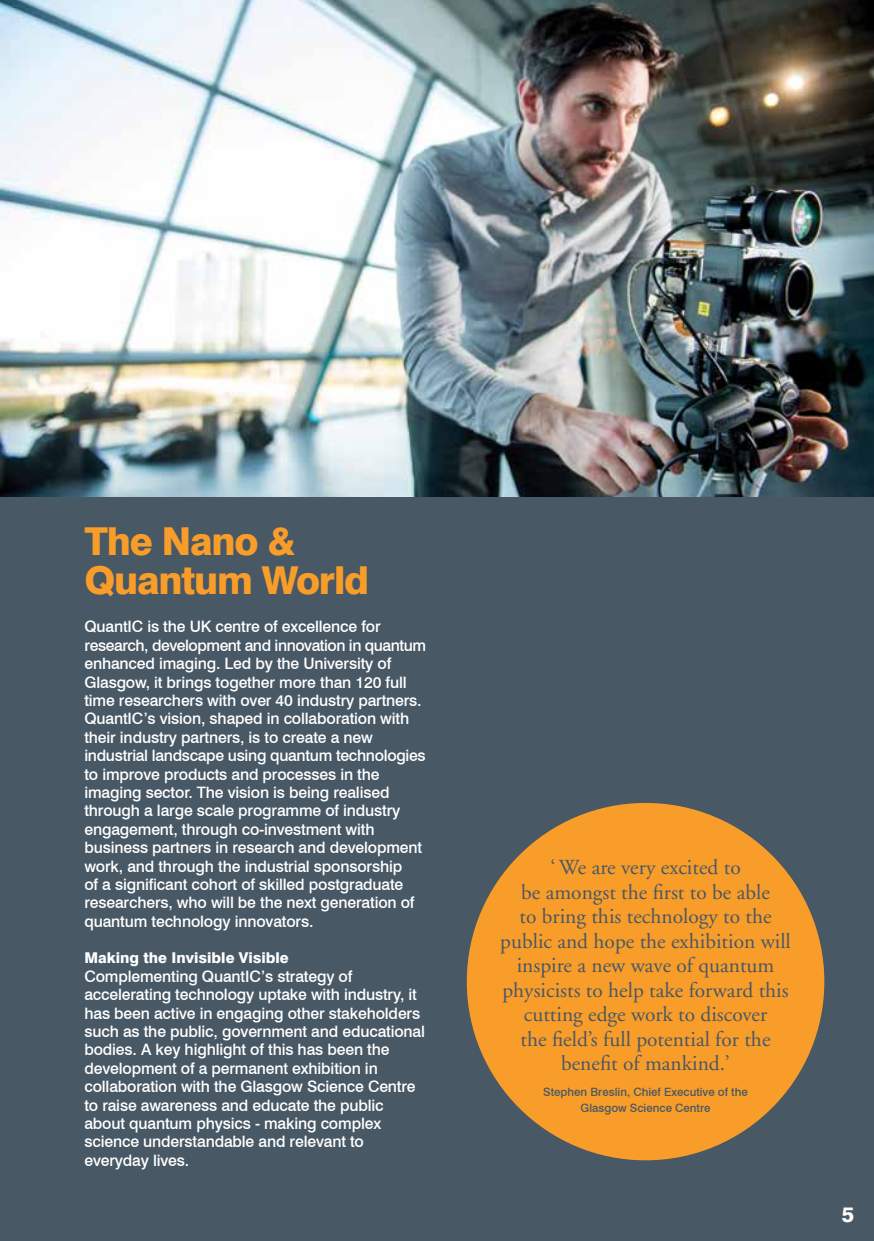
<style>
.page{position:relative;width:874px;height:1241px;background:#fff}
.page>*{position:absolute;margin:0;border:0;box-sizing:border-box;transform-origin:0 0}
.t1{font:800 38.5px/38.5px "Swiss 721 BT";letter-spacing:-.03em;color:#f99d2a}
.t2{font:21.35px/24.5px "Adobe Garamond";color:#485865;text-align:center}
.t3{font:800 21px "Swiss 721 BT";color:#fff}
.t4{font:500 15.75px/18.4px "Swiss 721 BT";letter-spacing:-.01em;color:#fff}
.t5{font:800 14.88px "Swiss 721 BT";color:#fff}
.t6{font:500 11.38px/16.1px "Swiss 721 BT";color:#485865;text-align:center}
</style>
<div class="page">
<div style="left:1px;top:496px;width:872px;height:744px;background:#485865"></div>
<img style="left:1px;top:0;width:872px;height:496px">
<div style="left:466px;top:802px;width:357px;height:358px;background:#f99d2a;border-radius:50%"></div>
<h1 class="t1" style="left:84px;top:522px;width:286px">The Nano &amp;<br>Quantum World</h1>
<p class="t4" style="left:84px;top:617px;width:343px">QuantIC is the UK centre of excellence for research, development and innovation in quantum enhanced imaging. Led by the University of Glasgow, it brings together more than 120 full time researchers with over 40 industry partners.<br>QuantIC’s vision, shaped in collaboration with their industry partners, is to create a new industrial landscape using quantum technologies to improve products and processes in the imaging sector. The vision is being realised through a large scale programme of industry engagement, through co-investment with business partners in research and development work, and through the industrial sponsorship<br>of a significant cohort of skilled postgraduate researchers, who will be the next generation of quantum technology innovators.</p>
<p class="t5" style="left:84px;top:948px;width:206px">Making the Invisible Visible</p>
<p class="t4" style="left:84px;top:966px;width:342px">Complementing QuantIC’s strategy of accelerating technology uptake with industry, it has been active in engaging other stakeholders such as the public, government and educational bodies. A key highlight of this has been the development of a permanent exhibition in collaboration with the Glasgow Science Centre to raise awareness and educate the public about quantum physics - making complex science understandable and relevant to everyday lives.</p>
<p class="t2" style="left:500px;top:855px;width:292px">‘ We are very excited to<br>be amongst the first to be able<br>to bring this technology to the public and hope the exhibition will inspire a new wave of quantum physicists to help take forward this cutting edge work to discover<br>the field’s full potential for the benefit of mankind.’</p>
<p class="t6" style="left:543px;top:1083px;width:206px">Stephen Breslin, Chief Executive of the<br>Glasgow Science Centre</p>
<h3 class="t3" style="left:841px;top:1201px;width:14px">5</h3>
</div>
